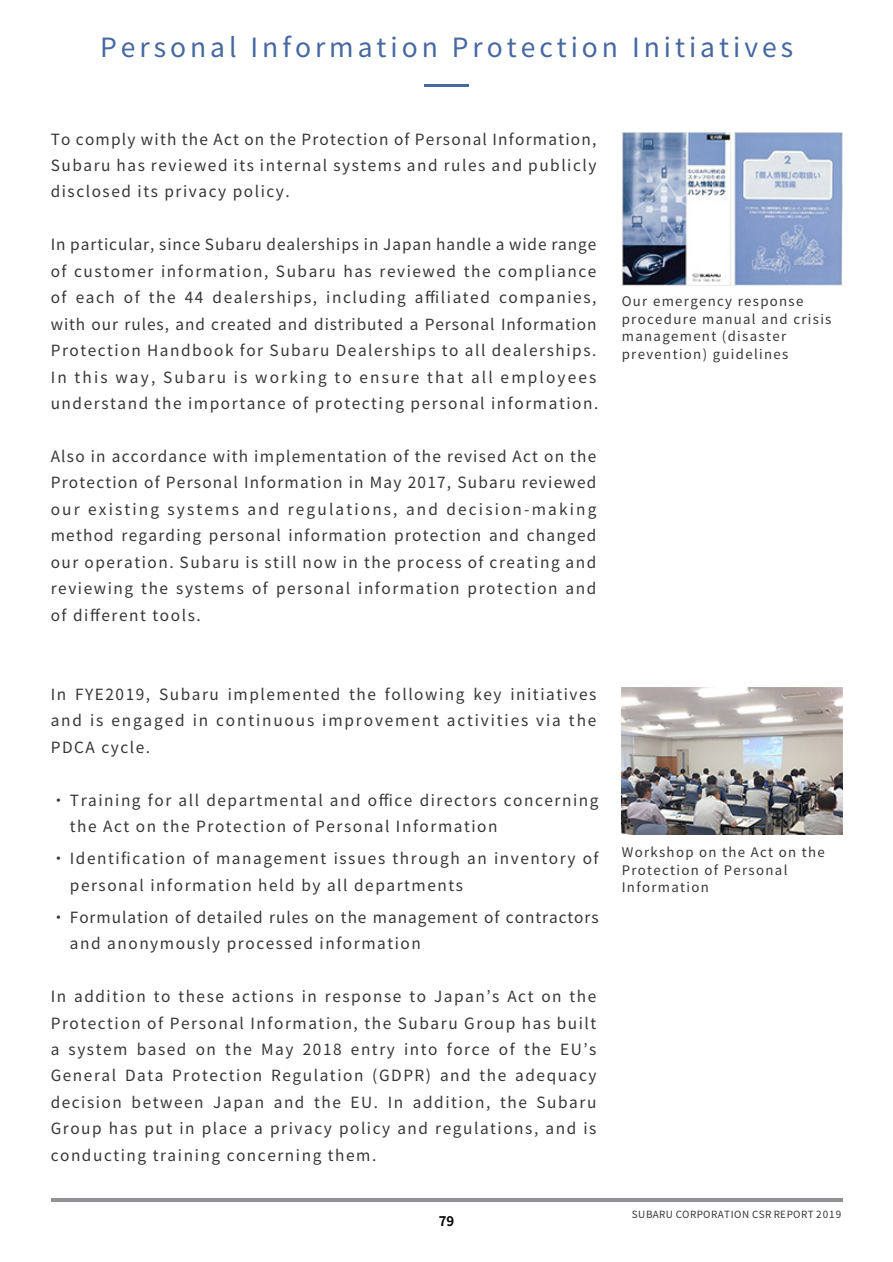
<style>
.page{position:relative;width:893px;height:1262px;background:#fff}
.page>*{position:absolute;margin:0;border:0;box-sizing:border-box;transform-origin:0 0}
.t1{font:26.4px "Noto Sans CJ Kjp";letter-spacing:.15em;color:#4567a2}
.t2{font:15.45px/26.4px "Noto Sans CJ Kjp";letter-spacing:.1em;color:#363636;text-align:justify}
.t3{font:15.45px "Noto Sans CJ Kjp";letter-spacing:.06em;color:#363636}
.t4{font:13.2px/17.7px "Noto Sans CJ Kjp";letter-spacing:.1em;color:#363636}
.t5{font:700 13.2px "Noto Sans CJ Kjp";color:#000}
.t6{font:9.9px "Noto Sans CJ Kjp";letter-spacing:.055em;color:#363636}
</style>
<div class="page">
<hr style="left:51px;top:1198px;width:791px;height:3px;background:#939297">
<img style="left:622px;top:688px;width:220px;height:146px">
<img style="left:622px;top:132px;width:220px;height:153px">
<hr style="left:424px;top:85px;width:44px;height:2px;background:#4567a2">
<h1 class="t1" style="left:100px;top:33px;width:694px">Personal Information Protection Initiatives</h1>
<p class="t2" style="left:51px;top:126px;width:547px">To comply with the Act on the Protection of Personal Information, Subaru has reviewed its internal systems and rules and publicly disclosed its privacy policy.</p>
<p class="t2" style="left:51px;top:232px;width:549px;text-align:left">In particular, since Subaru dealerships in Japan handle a wide range of customer information, Subaru has reviewed the compliance of each of the 44 dealerships, including affiliated companies, with our rules, and created and distributed a Personal Information Protection Handbook for Subaru Dealerships to all dealerships.<br>In this way, Subaru is working to ensure that all employees understand the importance of protecting personal information.</p>
<p class="t2" style="left:51px;top:443px;width:547px">Also in accordance with implementation of the revised Act on the Protection of Personal Information in May 2017, Subaru reviewed our existing systems and regulations, and decision-making method regarding personal information protection and changed our operation. Subaru is still now in the process of creating and reviewing the systems of personal information protection and of different tools.</p>
<p class="t4" style="left:622px;top:293px;width:211px">Our emergency response procedure manual and crisis management (disaster prevention) guidelines</p>
<p class="t2" style="left:51px;top:681px;width:547px">In FYE2019, Subaru implemented the following key initiatives and is engaged in continuous improvement activities via the PDCA cycle.</p>
<p class="t2" style="left:51px;top:787px;width:549px">・Training for all departmental and office directors concerning</p>
<p class="t2" style="left:70px;top:814px;width:429px">the Act on the Protection of Personal Information</p>
<p class="t2" style="left:51px;top:846px;width:549px">・Identification of management issues through an inventory of</p>
<p class="t2" style="left:70px;top:872px;width:395px">personal information held by all departments</p>
<p class="t3" style="left:51px;top:908px;width:549px">・ Formulation of detailed rules on the management of contractors</p>
<p class="t2" style="left:70px;top:930px;width:352px">and anonymously processed information</p>
<p class="t2" style="left:51px;top:983px;width:547px">In addition to these actions in response to Japan’s Act on the Protection of Personal Information, the Subaru Group has built a system based on the May 2018 entry into force of the EU’s General Data Protection Regulation (GDPR) and the adequacy decision between Japan and the EU. In addition, the Subaru Group has put in place a privacy policy and regulations, and is conducting training concerning them.</p>
<p class="t5" style="left:439px;top:1214px;width:17px">79</p>
<p class="t4" style="left:622px;top:844px;width:204px">Workshop on the Act on the<br>Protection of Personal<br>Information</p>
<p class="t6" style="left:631px;top:1209px;width:211px">SUBARU CORPORATION CSR REPORT 2019</p>
</div>
